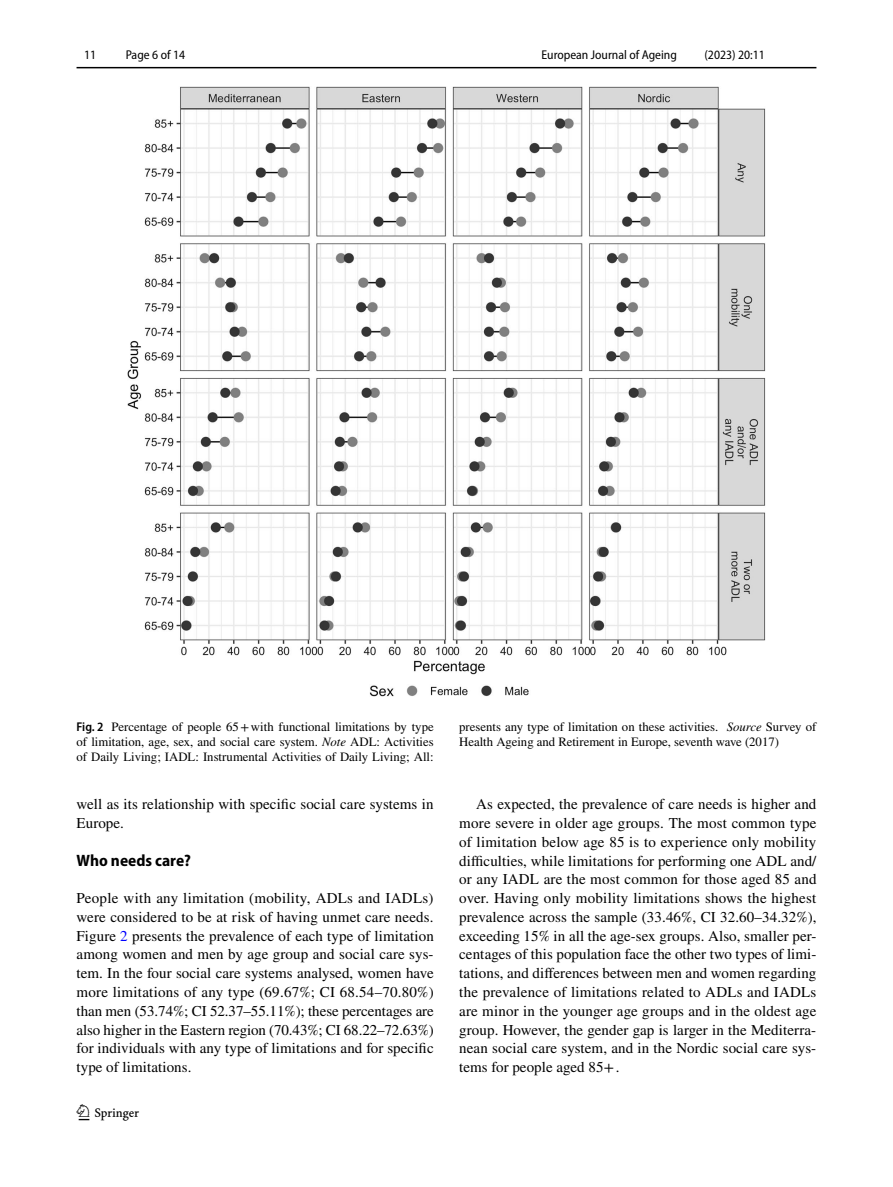
<style>
.page{position:relative;width:893px;height:1187px;background:#fff}
.page>*{position:absolute;margin:0;border:0;box-sizing:border-box;transform-origin:0 0}
.t1{font:22.5px "Springnew Regular 2";color:#000}
.t2{font:700 semi-condensed 16.5px "Myriad Pro";color:#000}
.t3{font:15px/18.8px "STIX";letter-spacing:.005em;color:#000;text-align:justify}
.t4{font:12.75px/15px "STIX";color:#000;text-align:justify}
.t5{font:semi-condensed 12.75px "Myriad Pro";color:#000}
.s1{font-family:"Myriad Pro";font-weight:600;font-stretch:semi-condensed}
.s2{font-style:italic}
.s3{color:#00f}
</style>
<div class="page">
<hr style="left:77px;top:67px;width:739px;height:1px;background:#000">
<img style="left:128px;top:87px;width:637px;height:609px">
<p class="t5" style="left:84px;top:48px;width:14px">11</p>
<p class="t5" style="left:126px;top:48px;width:61px">Page 6 of 14</p>
<p class="t5" style="left:542px;top:48px;width:137px">European Journal of Ageing</p>
<p class="t5" style="left:704px;top:48px;width:62px">(2023) 20:11</p>
<p class="t4" style="left:77px;top:720px;width:359px"><span class="s1">Fig. 2</span> Percentage of people 65+with functional limitations by type of limitation, age, sex, and social care system. <span class="s2">Note</span> ADL: Activities of Daily Living; IADL: Instrumental Activities of Daily Living; All:</p>
<p class="t4" style="left:459px;top:720px;width:359px">presents any type of limitation on these activities. <span class="s2">Source</span> Survey of<br>Health Ageing and Retirement in Europe, seventh wave (2017)</p>
<p class="t3" style="left:77px;top:796px;width:358px">well as its relationship with specific social care systems in<br>Europe.</p>
<p class="t2" style="left:77px;top:850px;width:116px">Who needs care?</p>
<p class="t3" style="left:77px;top:889px;width:359px">People with any limitation (mobility, ADLs and IADLs) were considered to be at risk of having unmet care needs.<br>Figure <span class="s3">2</span> presents the prevalence of each type of limitation among women and men by age group and social care sys&shy;tem. In the four social care systems analysed, women have more limitations of any type (69.67%; CI 68.54–70.80%) than men (53.74%; CI 52.37–55.11%); these percentages are also higher in the Eastern region (70.43%; CI 68.22–72.63%) for individuals with any type of limitations and for specific type of limitations.</p>
<h1 class="t1" style="left:79px;top:1104px;width:62px">1 3</h1>
<p class="t3" style="left:459px;top:796px;width:359px;text-indent:17px">As expected, the prevalence of care needs is higher and more severe in older age groups. The most common type of limitation below age 85 is to experience only mobility difficulties, while limitations for performing one ADL and/ or any IADL are the most common for those aged 85 and over. Having only mobility limitations shows the highest prevalence across the sample (33.46%, CI 32.60–34.32%), exceeding 15% in all the age-sex groups. Also, smaller per&shy;centages of this population face the other two types of limi&shy;tations, and differences between men and women regarding the prevalence of limitations related to ADLs and IADLs are minor in the younger age groups and in the oldest age group. However, the gender gap is larger in the Mediterra&shy;nean social care system, and in the Nordic social care sys&shy;tems for people aged 85+.</p>
</div>
